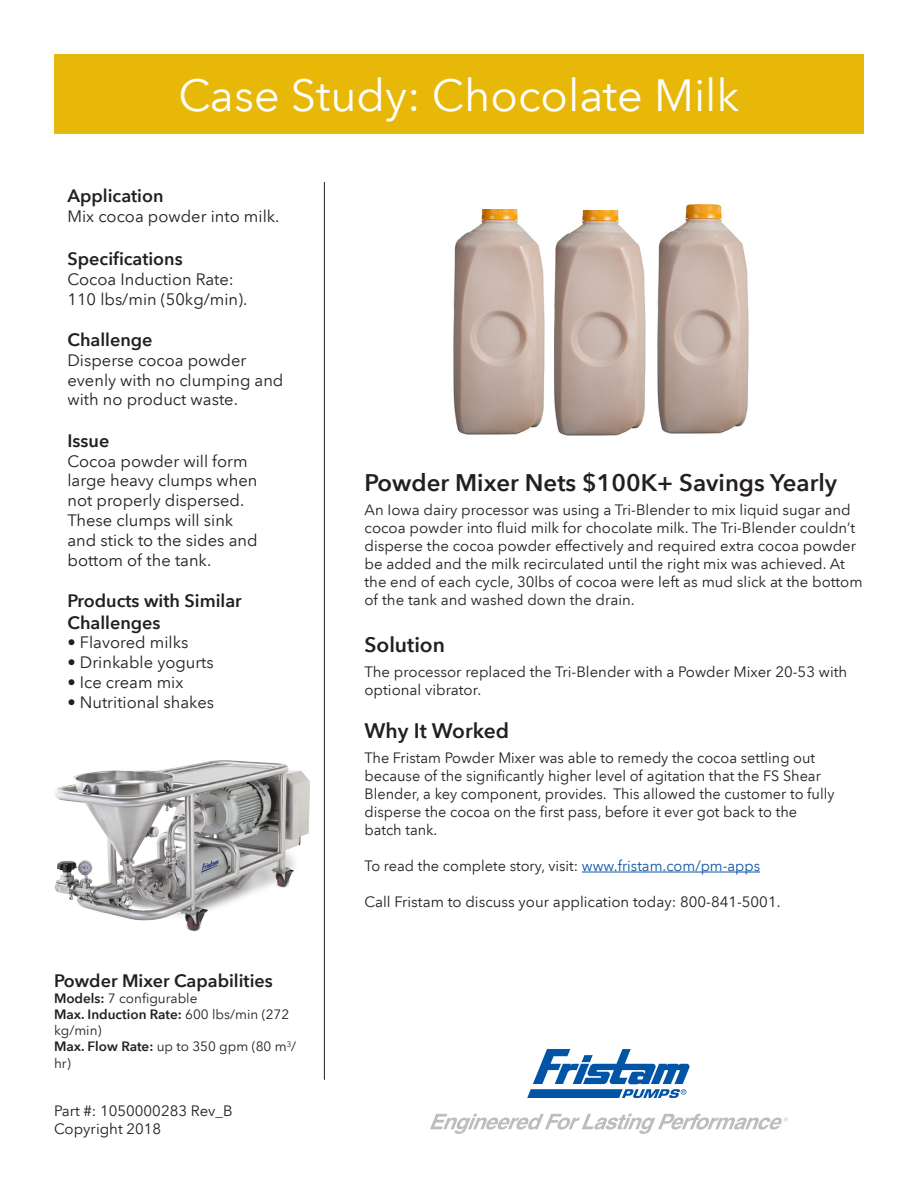
<style>
.page{position:relative;width:918px;height:1188px;background:#fff}
.page>*{position:absolute;margin:0;border:0;box-sizing:border-box;transform-origin:0 0}
.t1{font:45px "Avenir Next LT Pro";color:#fff}
.t2{font:600 24px "Avenir Next LT Pro";color:#231f20}
.t3{font:600 21px "Avenir Next LT Pro";color:#231f20}
.t4{font:600 18px/21.6px "Avenir Next LT Pro";color:#231f20}
.t5{font:16.5px/19.8px "Avenir Next LT Pro";color:#231f20}
.t6{font:15px/18px "Avenir Next LT Pro";color:#231f20}
.t7{font:13.5px/16.2px "Avenir Next LT Pro";color:#231f20}
.s1{font-weight:600}
.s2{color:#0e55a5}
</style>
<div class="page">
<hr style="left:582px;top:872px;width:178px;height:1px;background:#0e55a5">
<svg style="left:527px;top:1049px;width:163px;height:49px"></svg>
<svg style="left:430px;top:1114px;width:358px;height:20px"></svg>
<hr style="left:324px;top:182px;width:1px;height:898px;background:#231f20">
<div style="left:55px;top:55px;width:808px;height:78px;background:#e8b809"></div>
<div style="left:54px;top:54px;width:810px;height:80px;border:2px solid #e8b809"></div>
<img style="left:54px;top:760px;width:256px;height:172px">
<img style="left:453px;top:209px;width:92px;height:226px">
<img style="left:555px;top:210px;width:91px;height:226px">
<img style="left:657px;top:204px;width:92px;height:230px">
<p class="t1" style="left:178px;top:68px;width:563px">Case Study: Chocolate Milk</p>
<p class="t4" style="left:68px;top:185px;width:98px">Application</p>
<p class="t5" style="left:68px;top:206px;width:214px">Mix cocoa powder into milk.</p>
<p class="t4" style="left:68px;top:248px;width:117px">Specifications</p>
<p class="t5" style="left:68px;top:269px;width:168px">Cocoa Induction Rate:</p>
<p class="t5" style="left:68px;top:289px;width:181px">110 lbs/min (50kg/min).</p>
<p class="t4" style="left:68px;top:329px;width:87px">Challenge</p>
<p class="t5" style="left:68px;top:350px;width:218px">Disperse cocoa powder evenly with no clumping and with no product waste.</p>
<p class="t4" style="left:68px;top:430px;width:43px">Issue</p>
<p class="t5" style="left:68px;top:451px;width:192px">Cocoa powder will form large heavy clumps when not properly dispersed.<br>These clumps will sink and stick to the sides and bottom of the tank.</p>
<p class="t4" style="left:68px;top:590px;width:176px">Products with Similar<br>Challenges</p>
<p class="t5" style="left:68px;top:633px;width:122px">• Flavored milks</p>
<p class="t5" style="left:68px;top:652px;width:148px">• Drinkable yogurts</p>
<p class="t5" style="left:68px;top:672px;width:117px">• Ice cream mix</p>
<p class="t5" style="left:68px;top:692px;width:148px">• Nutritional shakes</p>
<p class="t4" style="left:54px;top:970px;width:220px">Powder Mixer Capabilities</p>
<p class="t7" style="left:54px;top:990px;width:145px"><span class="s1">Models:</span> 7 configurable</p>
<p class="t7" style="left:54px;top:1006px;width:237px"><span class="s1">Max. Induction Rate:</span> 600 lbs/min (272 kg/min)</p>
<p class="t7" style="left:54px;top:1039px;width:244px"><span class="s1">Max. Flow Rate:</span> up to 350 gpm (80 m<sup>3</sup>/ hr)</p>
<p class="t6" style="left:54px;top:1102px;width:180px">Part #: 1050000283 Rev_B</p>
<p class="t6" style="left:54px;top:1120px;width:109px">Copyright 2018</p>
<p class="t2" style="left:364px;top:468px;width:474px">Powder Mixer Nets $100K+ Savings Yearly</p>
<p class="t6" style="left:364px;top:501px;width:500px">An Iowa dairy processor was using a Tri-Blender to mix liquid sugar and cocoa powder into fluid milk for chocolate milk. The Tri-Blender couldn’t disperse the cocoa powder effectively and required extra cocoa powder be added and the milk recirculated until the right mix was achieved. At the end of each cycle, 30lbs of cocoa were left as mud slick at the bottom of the tank and washed down the drain.</p>
<p class="t3" style="left:364px;top:632px;width:82px">Solution</p>
<p class="t6" style="left:364px;top:663px;width:484px">The processor replaced the Tri-Blender with a Powder Mixer 20-53 with optional vibrator.</p>
<p class="t3" style="left:364px;top:718px;width:146px">Why It Worked</p>
<p class="t6" style="left:364px;top:749px;width:472px">The Fristam Powder Mixer was able to remedy the cocoa settling out because of the significantly higher level of agitation that the FS Shear Blender, a key component, provides. This allowed the customer to fully disperse the cocoa on the first pass, before it ever got back to the batch tank.</p>
<p class="t6" style="left:364px;top:857px;width:397px">To read the complete story, visit: <span class="s2">www.fristam.com/pm-apps</span></p>
<p class="t6" style="left:364px;top:893px;width:418px">Call Fristam to discuss your application today: 800-841-5001.</p>
</div>
